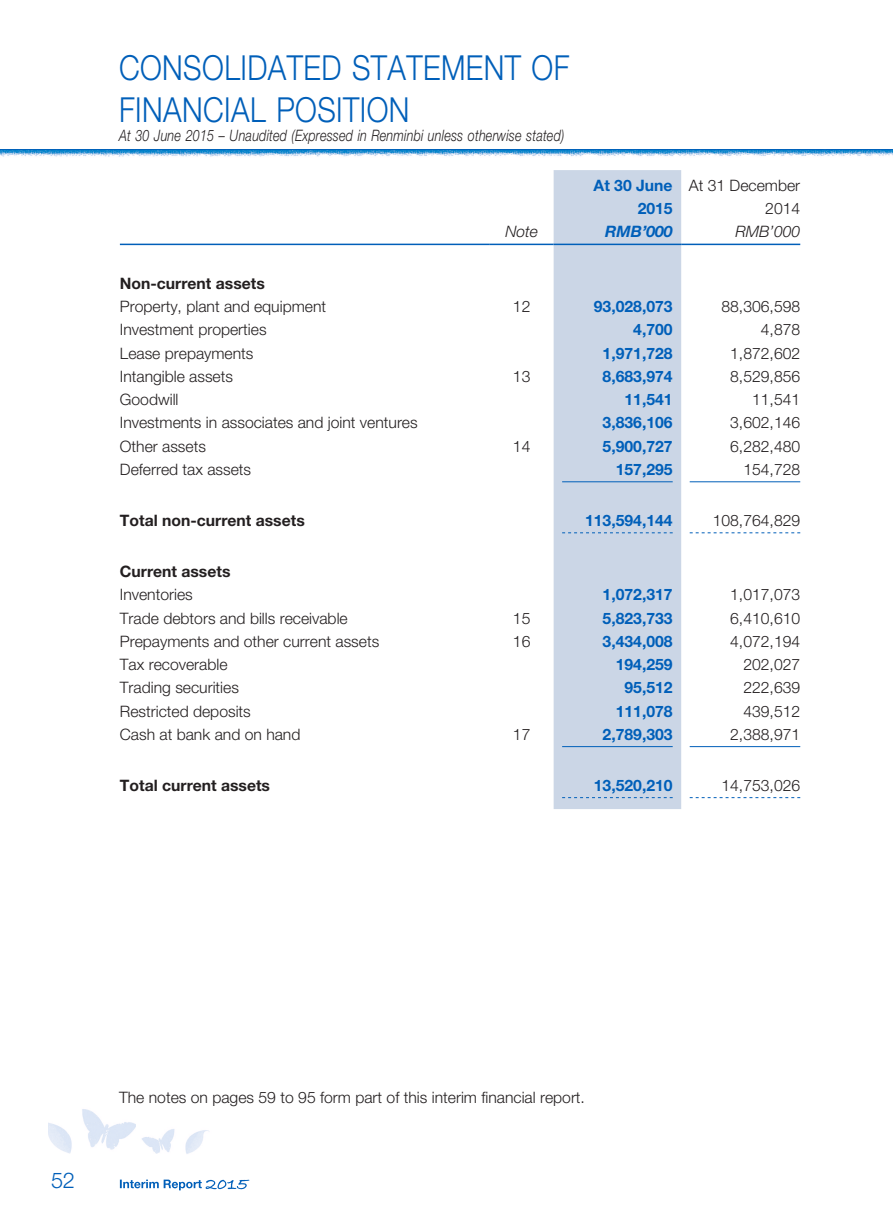
<style>
.page{position:relative;width:893px;height:1212px;background:#fff}
.page>*{position:absolute;margin:0;border:0;box-sizing:border-box;transform-origin:0 0}
.t1{font:300 34.5px/42px "Helvetica Neue LT Std";letter-spacing:.015em;color:#005fb9;scale:.85 1}
.t2{font:300 21.75px "Helvetica Neue LT Std";color:#005fb9}
.t3{font:300 15.75px "Helvetica Neue LT Std";color:#231f20}
.t4{font:700 15.75px/23.2px "Helvetica Neue LT Std";color:#005fb9}
.t5{font:700 15.75px "Helvetica Neue LT Std";color:#231f20}
.t6{font:italic 300 15.75px "Helvetica Neue LT Std";letter-spacing:.015em;color:#231f20;scale:.8 1}
.t7{font:italic 300 15.75px "Helvetica Neue LT Std";letter-spacing:.015em;color:#231f20}
.t8{font:italic 700 15.75px "Helvetica Neue LT Std";color:#005fb9}
.s1{font-weight:300;color:#231f20}
</style>
<div class="page">
<img style="left:0;top:150px;width:893px;height:56px">
<hr style="left:0;top:149px;width:893px;height:1px;background:#005fb9">
<img style="left:82px;top:1109px;width:54px;height:41px">
<img style="left:48px;top:1123px;width:24px;height:31px">
<img style="left:142px;top:1129px;width:33px;height:25px">
<img style="left:185px;top:1130px;width:24px;height:24px">
<svg style="left:120px;top:1179px;width:129px;height:11px"></svg>
<div style="left:554px;top:170px;width:127px;height:639px;background:#cbd6e6"></div>
<hr style="left:120px;top:244px;width:370px;height:1px;background:#005fb9">
<hr style="left:490px;top:244px;width:64px;height:1px;background:#005fb9">
<hr style="left:554px;top:244px;width:127px;height:1px;background:#005fb9">
<hr style="left:681px;top:244px;width:119px;height:1px;background:#005fb9">
<hr style="left:562px;top:481px;width:111px;height:1px;background:#005fb9">
<hr style="left:690px;top:481px;width:110px;height:1px;background:#005fb9">
<svg style="left:562px;top:532px;width:111px;height:1px"></svg>
<svg style="left:690px;top:532px;width:110px;height:1px"></svg>
<hr style="left:562px;top:746px;width:111px;height:1px;background:#005fb9">
<hr style="left:690px;top:746px;width:110px;height:1px;background:#005fb9">
<svg style="left:562px;top:797px;width:111px;height:1px"></svg>
<svg style="left:690px;top:797px;width:110px;height:1px"></svg>
<h1 class="t1" style="left:119px;top:46px;width:531px">CONSOLIDATED STATEMENT OF<br>FINANCIAL POSITION</h1>
<p class="t6" style="left:119px;top:126px;width:558px">At 30 June 2015 – Unaudited (Expressed in Renminbi unless otherwise stated)</p>
<p class="t4" style="left:638px;top:173px;width:164px;text-indent:-44px">At 30 June <span class="s1">At 31 December<br></span>2015</p>
<p class="t3" style="left:765px;top:199px;width:37px">2014</p>
<p class="t7" style="left:505px;top:222px;width:34px">Note</p>
<p class="t8" style="left:605px;top:222px;width:69px">RMB’000</p>
<p class="t7" style="left:735px;top:222px;width:66px">RMB’000</p>
<p class="t5" style="left:120px;top:274px;width:146px">Non-current assets</p>
<p class="t3" style="left:120px;top:297px;width:208px">Property, plant and equipment</p>
<p class="t3" style="left:513px;top:297px;width:19px">12</p>
<p class="t4" style="left:594px;top:295px;width:80px">93,028,073</p>
<p class="t3" style="left:721px;top:297px;width:80px">88,306,598</p>
<p class="t3" style="left:120px;top:320px;width:148px">Investment properties</p>
<p class="t4" style="left:633px;top:318px;width:41px">4,700</p>
<p class="t3" style="left:761px;top:320px;width:41px">4,878</p>
<p class="t3" style="left:120px;top:343px;width:135px">Lease prepayments</p>
<p class="t4" style="left:603px;top:341px;width:72px">1,971,728</p>
<p class="t3" style="left:730px;top:343px;width:72px">1,872,602</p>
<p class="t3" style="left:120px;top:367px;width:115px">Intangible assets</p>
<p class="t3" style="left:513px;top:367px;width:19px">13</p>
<p class="t4" style="left:603px;top:364px;width:72px">8,683,974</p>
<p class="t3" style="left:730px;top:367px;width:72px">8,529,856</p>
<p class="t3" style="left:120px;top:390px;width:60px">Goodwill</p>
<p class="t4" style="left:624px;top:388px;width:50px">11,541</p>
<p class="t3" style="left:752px;top:390px;width:50px">11,541</p>
<p class="t3" style="left:120px;top:413px;width:299px">Investments in associates and joint ventures</p>
<p class="t4" style="left:603px;top:411px;width:72px">3,836,106</p>
<p class="t3" style="left:730px;top:413px;width:72px">3,602,146</p>
<p class="t3" style="left:120px;top:436px;width:88px">Other assets</p>
<p class="t3" style="left:513px;top:436px;width:19px">14</p>
<p class="t4" style="left:603px;top:434px;width:72px">5,900,727</p>
<p class="t3" style="left:730px;top:436px;width:72px">6,282,480</p>
<p class="t3" style="left:120px;top:460px;width:133px">Deferred tax assets</p>
<p class="t4" style="left:616px;top:457px;width:58px">157,295</p>
<p class="t3" style="left:743px;top:460px;width:58px">154,728</p>
<p class="t5" style="left:120px;top:511px;width:186px">Total non-current assets</p>
<p class="t4" style="left:585px;top:508px;width:89px">113,594,144</p>
<p class="t3" style="left:713px;top:511px;width:89px">108,764,829</p>
<p class="t5" style="left:120px;top:562px;width:112px">Current assets</p>
<p class="t3" style="left:120px;top:585px;width:74px">Inventories</p>
<p class="t4" style="left:603px;top:583px;width:72px">1,072,317</p>
<p class="t3" style="left:730px;top:585px;width:72px">1,017,073</p>
<p class="t3" style="left:120px;top:608px;width:229px">Trade debtors and bills receivable</p>
<p class="t3" style="left:513px;top:608px;width:19px">15</p>
<p class="t4" style="left:603px;top:606px;width:72px">5,823,733</p>
<p class="t3" style="left:730px;top:608px;width:72px">6,410,610</p>
<p class="t3" style="left:120px;top:631px;width:261px">Prepayments and other current assets</p>
<p class="t3" style="left:513px;top:631px;width:19px">16</p>
<p class="t4" style="left:603px;top:629px;width:72px">3,434,008</p>
<p class="t3" style="left:730px;top:631px;width:72px">4,072,194</p>
<p class="t3" style="left:120px;top:655px;width:109px">Tax recoverable</p>
<p class="t4" style="left:616px;top:652px;width:58px">194,259</p>
<p class="t3" style="left:743px;top:655px;width:58px">202,027</p>
<p class="t3" style="left:120px;top:678px;width:121px">Trading securities</p>
<p class="t4" style="left:624px;top:676px;width:50px">95,512</p>
<p class="t3" style="left:743px;top:678px;width:58px">222,639</p>
<p class="t3" style="left:120px;top:701px;width:132px">Restricted deposits</p>
<p class="t4" style="left:616px;top:699px;width:58px">111,078</p>
<p class="t3" style="left:743px;top:701px;width:58px">439,512</p>
<p class="t3" style="left:120px;top:724px;width:182px">Cash at bank and on hand</p>
<p class="t3" style="left:513px;top:724px;width:19px">17</p>
<p class="t4" style="left:603px;top:722px;width:72px">2,789,303</p>
<p class="t3" style="left:730px;top:724px;width:72px">2,388,971</p>
<p class="t5" style="left:120px;top:775px;width:152px">Total current assets</p>
<p class="t4" style="left:594px;top:773px;width:80px">13,520,210</p>
<p class="t3" style="left:721px;top:775px;width:80px">14,753,026</p>
<h2 class="t2" style="left:51px;top:1167px;width:25px">52</h2>
<p class="t3" style="left:119px;top:1088px;width:464px">The notes on pages 59 to 95 form part of this interim financial report.</p>
</div>
